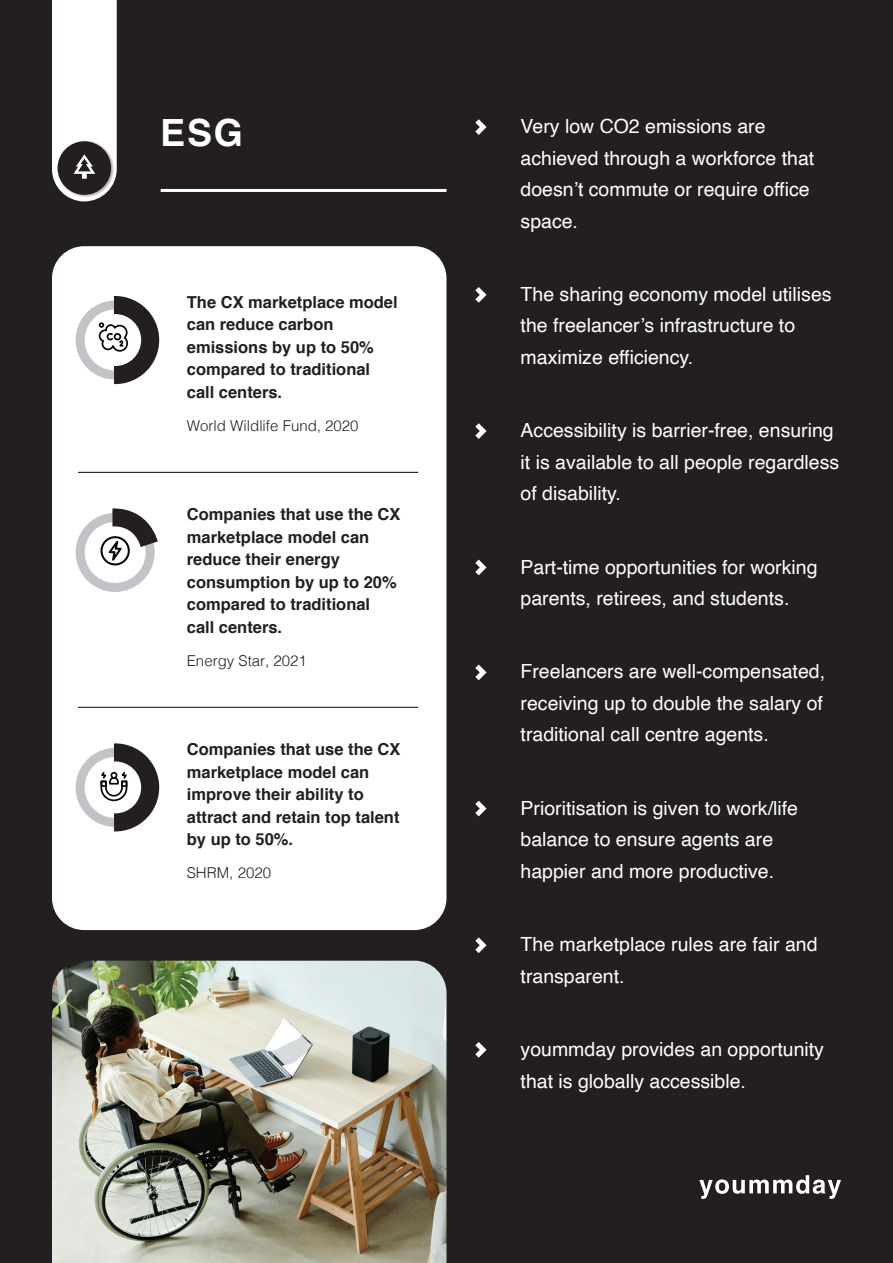
<style>
.page{position:relative;width:893px;height:1263px;background:#231f20}
.page>*{position:absolute;margin:0;border:0;box-sizing:border-box;transform-origin:0 0}
.t1{font:700 37.5px "Helvetica";color:#fff}
.t2{font:19.5px/31.5px "Helvetica";color:#fff}
.t3{font:700 16.5px/22.5px "Helvetica";color:#231f20}
.t4{font:300 15px "Helvetica";color:#231f20}
</style>
<div class="page">
<div style="left:52px;top:246px;width:394px;height:684px;background:#fff;border-radius:32px"></div>
<hr style="left:161px;top:189px;width:285px;height:3px;background:#fff">
<svg style="left:475px;top:287px;width:12px;height:16px"></svg>
<svg style="left:475px;top:423px;width:12px;height:16px"></svg>
<svg style="left:475px;top:560px;width:12px;height:15px"></svg>
<svg style="left:475px;top:664px;width:12px;height:16px"></svg>
<svg style="left:475px;top:801px;width:12px;height:15px"></svg>
<svg style="left:475px;top:937px;width:12px;height:16px"></svg>
<svg style="left:475px;top:1042px;width:12px;height:16px"></svg>
<svg style="left:475px;top:119px;width:12px;height:16px"></svg>
<svg style="left:52px;top:0;width:65px;height:201px"></svg>
<hr style="left:78px;top:472px;width:340px;height:1px;background:#040503">
<hr style="left:78px;top:707px;width:340px;height:1px;background:#040503">
<svg style="left:75px;top:508px;width:83px;height:84px"></svg>
<svg style="left:75px;top:743px;width:84px;height:88px"></svg>
<svg style="left:75px;top:296px;width:84px;height:88px"></svg>
<img style="left:52px;top:961px;width:394px;height:302px">
<svg style="left:699px;top:1175px;width:142px;height:24px"></svg>
<h1 class="t1" style="left:160px;top:103px;width:84px">ESG</h1>
<p class="t3" style="left:187px;top:291px;width:212px">The CX marketplace model can reduce carbon emissions by up to 50% compared to traditional call centers.</p>
<p class="t4" style="left:187px;top:413px;width:173px">World Wildlife Fund, 2020</p>
<p class="t3" style="left:187px;top:503px;width:215px">Companies that use the CX marketplace model can reduce their energy consumption by up to 20% compared to traditional call centers.</p>
<p class="t4" style="left:187px;top:648px;width:122px">Energy Star, 2021</p>
<p class="t3" style="left:187px;top:738px;width:215px">Companies that use the CX marketplace model can improve their ability to attract and retain top talent by up to 50%.</p>
<p class="t4" style="left:187px;top:860px;width:86px">SHRM, 2020</p>
<p class="t2" style="left:521px;top:111px;width:295px">Very low CO2 emissions are achieved through a workforce that doesn’t commute or require office space.</p>
<p class="t2" style="left:521px;top:279px;width:313px">The sharing economy model utilises the freelancer’s infrastructure to maximize efficiency.</p>
<p class="t2" style="left:521px;top:415px;width:320px">Accessibility is barrier-free, ensuring it is available to all people regardless of disability.</p>
<p class="t2" style="left:521px;top:552px;width:298px">Part-time opportunities for working parents, retirees, and students.</p>
<p class="t2" style="left:521px;top:656px;width:306px;text-align:justify">Freelancers are well-compensated, receiving up to double the salary of traditional call centre agents.</p>
<p class="t2" style="left:521px;top:793px;width:279px">Prioritisation is given to work/life balance to ensure agents are happier and more productive.</p>
<p class="t2" style="left:521px;top:929px;width:298px">The marketplace rules are fair and transparent.</p>
<p class="t2" style="left:521px;top:1034px;width:305px">yoummday provides an opportunity that is globally accessible.</p>
</div>
